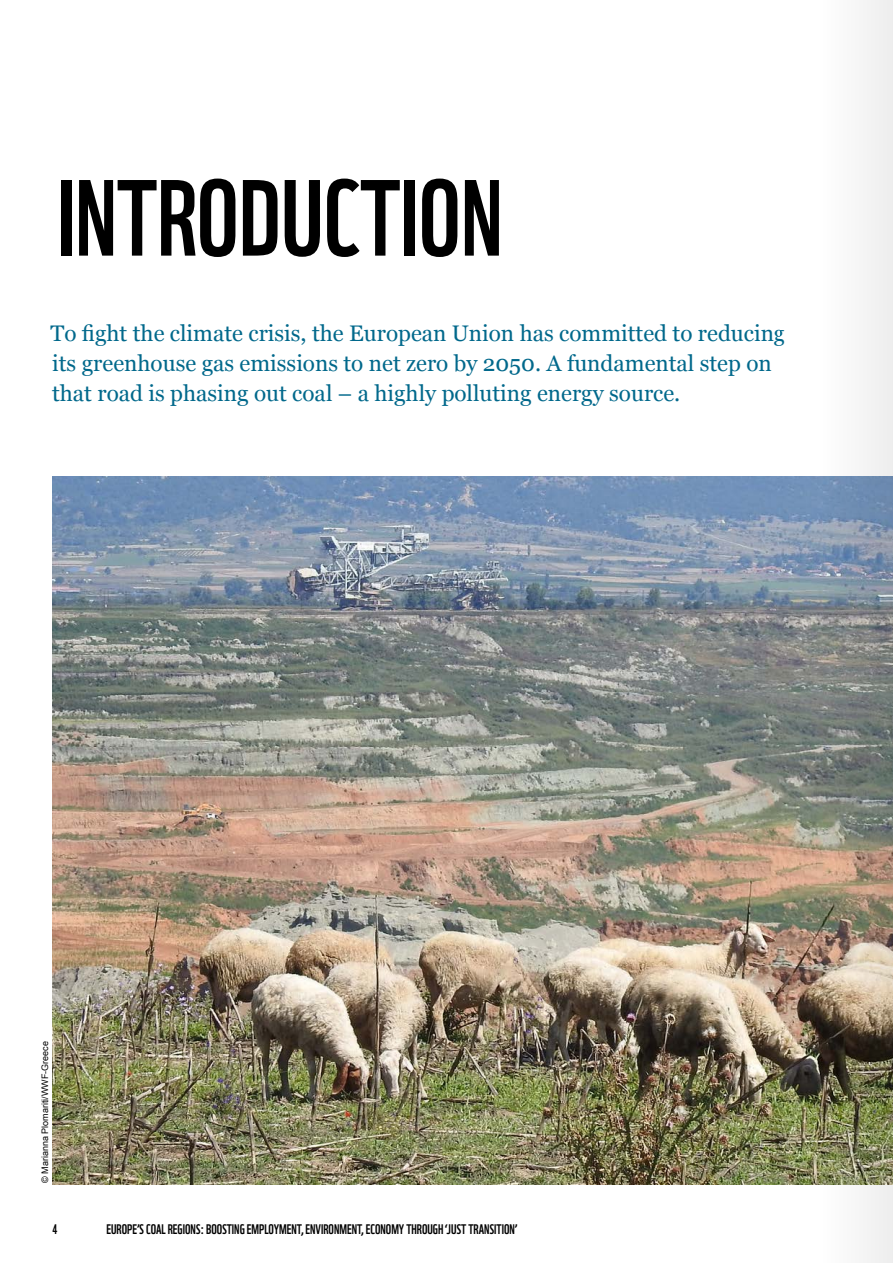
<style>
.page{position:relative;width:893px;height:1263px;background:#fff}
.page>*{position:absolute;margin:0;border:0;box-sizing:border-box;transform-origin:0 0}
.t1{font:105px "WWF";color:#000}
.t2{font:22.5px/30px "Georgia";color:#00688b}
.t3{font:13.5px "WWF";color:#000}
.t4{font:9px "Arial";color:#000}
</style>
<div class="page">
<img style="left:53px;top:476px;width:727px;height:708px">
<img style="left:780px;top:0;width:113px;height:1263px">
<h1 class="t1" style="left:57px;top:136px;width:447px">INTRODUCTION</h1>
<p class="t2" style="left:51px;top:317px;width:736px">To fight the climate crisis, the European Union has committed to reducing its greenhouse gas emissions to net zero by 2050. A fundamental step on that road is phasing out coal – a highly polluting energy source.</p>
<p class="t4" style="left:39px;top:1183px;width:143px;rotate:-90deg">© Marianna Plomariti/WWF-Greece</p>
<p class="t3" style="left:53px;top:1219px;width:6px">4</p>
<p class="t3" style="left:107px;top:1219px;width:412px">EUROPE’S COAL REGIONS: BOOSTING EMPLOYMENT, ENVIRONMENT, ECONOMY THROUGH ‘JUST TRANSITION’</p>
</div>
